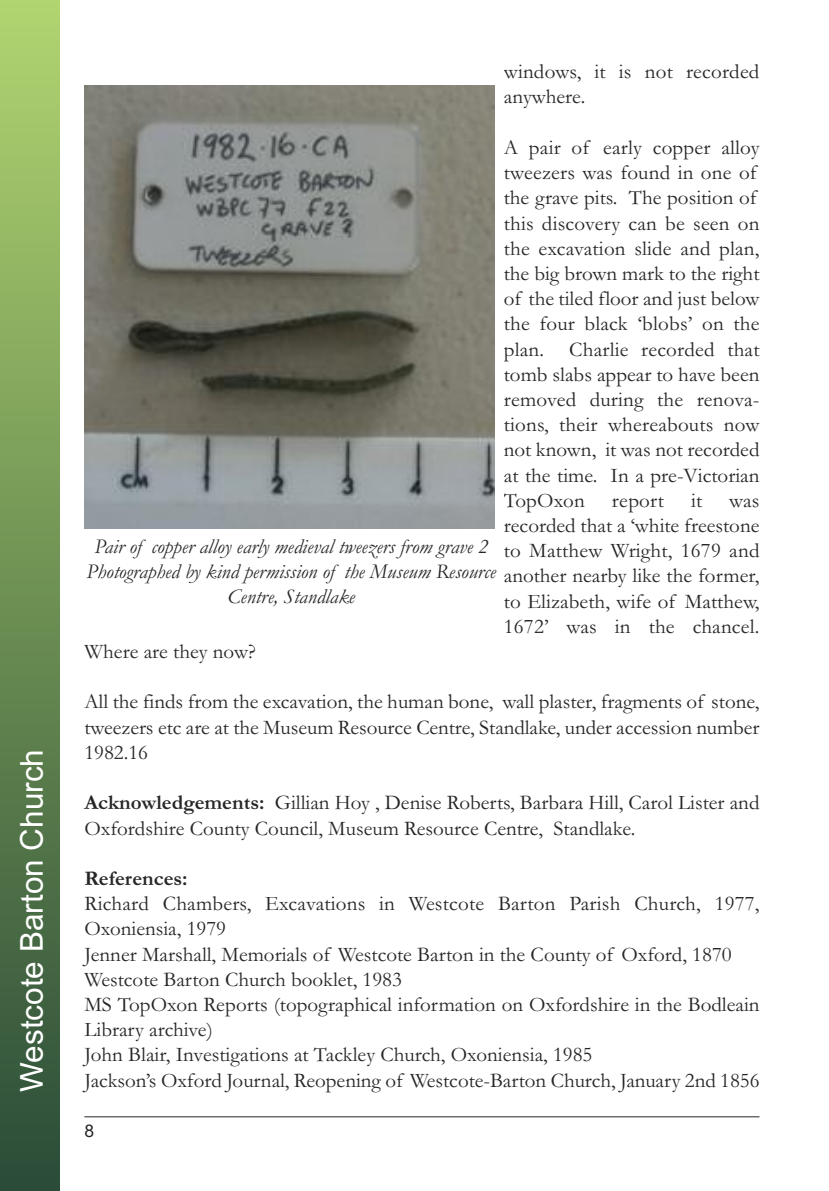
<style>
.page{position:relative;width:829px;height:1191px;background:#fff}
.page>*{position:absolute;margin:0;border:0;box-sizing:border-box;transform-origin:0 0}
.t1{font:31.5px "Arial";color:#fff}
.t2{font:21px/25.2px "Garamond";color:#272627}
.t3{font:italic 21px/25.2px "Garamond";color:#272627;text-align:center}
.t4{font:700 21px "Garamond";color:#272627}
.t5{font:17.5px "Arial";color:#272627}
.s1{font-weight:700}
</style>
<div class="page">
<div style="left:0;top:0;width:60px;height:1191px;background:linear-gradient(to bottom,#b1d570,#2a4b38)"></div>
<hr style="left:84px;top:1116px;width:675px;height:1px;background:#272627">
<img style="left:84px;top:85px;width:411px;height:443px">
<h1 class="t1" style="left:13px;top:1091px;width:344px;rotate:-90deg">Westcote Barton Church</h1>
<p class="t2" style="left:503px;top:58px;width:257px">windows, it is not recorded anywhere.</p>
<p class="t2" style="left:503px;top:134px;width:257px">A pair of early copper alloy tweezers was found in one of the grave pits. The position of this discovery can be seen on the excavation slide and plan, the big brown mark to the right of the tiled floor and just below the four black ‘blobs’ on the plan. Charlie recorded that tomb slabs appear to have been removed during the renova&shy;tions, their whereabouts now not known, it was not recorded at the time. In a pre-Victorian<br>TopOxon</p>
<p class="t2" style="left:612px;top:487px;width:54px">report</p>
<p class="t2" style="left:691px;top:487px;width:13px">it</p>
<p class="t2" style="left:503px;top:487px;width:257px;text-align:justify;text-indent:225px">was recorded that a ‘white freestone to Matthew Wright, 1679 and another nearby like the former, to Elizabeth, wife of Matthew, 1672’ was in the chancel.</p>
<p class="t3" style="left:86px;top:533px;width:411px">Pair of copper alloy early medieval tweezers from grave 2<br>Photographed by kind permission of the Museum Resource<br>Centre, Standlake</p>
<p class="t2" style="left:84px;top:638px;width:173px">Where are they now?</p>
<p class="t2" style="left:84px;top:688px;width:676px;text-align:justify">All the finds from the excavation, the human bone, wall plaster, fragments of stone, tweezers etc are at the Museum Resource Centre, Standlake, under accession number 1982.16</p>
<p class="t2" style="left:84px;top:789px;width:676px"><span class="s1">Acknowledgements:</span> Gillian Hoy , Denise Roberts, Barbara Hill, Carol Lister and<br>Oxfordshire County Council, Museum Resource Centre, Standlake.</p>
<p class="t4" style="left:84px;top:865px;width:105px">References:</p>
<p class="t2" style="left:84px;top:890px;width:676px">Richard Chambers, Excavations in Westcote Barton Parish Church, 1977, Oxoniensia, 1979<br>Jenner Marshall, Memorials of Westcote Barton in the County of Oxford, 1870<br>Westcote Barton Church booklet, 1983<br>MS TopOxon Reports (topographical information on Oxfordshire in the Bodleain Library archive)<br>John Blair, Investigations at Tackley Church, Oxoniensia, 1985</p>
<p class="t2" style="left:84px;top:1066px;width:676px">Jackson’s Oxford Journal, Reopening of Westcote-Barton Church, January 2nd 1856</p>
<p class="t5" style="left:84px;top:1120px;width:11px">8</p>
</div>
